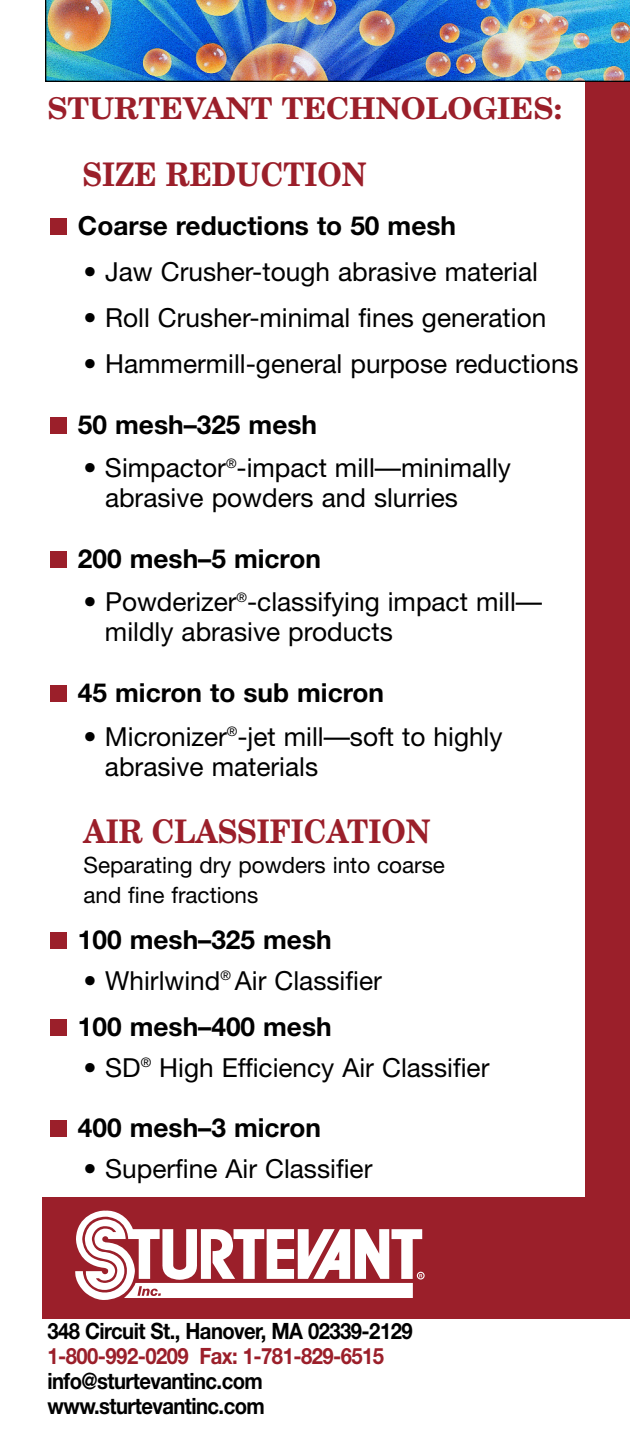
<style>
.page{position:relative;width:630px;height:1440px;background:#fff}
.page>*{position:absolute;margin:0;border:0;box-sizing:border-box;transform-origin:0 0}
.t1{font:700 32.5px "New Century Schlbk";color:#9b1f2a;scale:.9 1}
.t2{font:700 30px "New Century Schlbk";color:#9b1f2a}
.t3{font:26.25px/30px "Helvetica Neue";color:#000}
.t4{font:700 26.25px "Helvetica Neue";color:#000}
.t5{font:700 22.5px/25px "Helvetica Neue";letter-spacing:-.03em;color:#000;scale:.9 1}
.t6{font:22.5px/30px "Helvetica Neue";color:#000}
.t7{font:700 22.5px "Helvetica Neue";letter-spacing:-.03em;color:#9b1f2a;scale:.9 1}
.s1{font-weight:700}
</style>
<div class="page">
<div style="left:585px;top:0;width:45px;height:1305px;background:#9b1f2a"></div>
<div style="left:50px;top:1120px;width:17px;height:17px;background:#9b1f2a"></div>
<div style="left:50px;top:1019px;width:17px;height:17px;background:#9b1f2a"></div>
<div style="left:50px;top:932px;width:17px;height:17px;background:#9b1f2a"></div>
<div style="left:50px;top:685px;width:17px;height:17px;background:#9b1f2a"></div>
<div style="left:50px;top:551px;width:17px;height:17px;background:#9b1f2a"></div>
<div style="left:50px;top:417px;width:17px;height:17px;background:#9b1f2a"></div>
<div style="left:50px;top:218px;width:17px;height:17px;background:#9b1f2a"></div>
<img style="left:45px;top:0;width:585px;height:82px">
<div style="left:42px;top:1197px;width:588px;height:121px;background:#9b1f2a"></div>
<div style="left:417px;top:1272px;width:8px;height:8px;border:1px solid #fff;border-radius:50%"></div>
<svg style="left:75px;top:1210px;width:347px;height:90px"></svg>
<p class="t2" style="left:48px;top:97px;width:516px">STURTEVANT TECHNOLOGIES:</p>
<p class="t1" style="left:83px;top:162px;width:317px">SIZE REDUCTION</p>
<p class="t4" style="left:78px;top:216px;width:380px">Coarse reductions to 50 mesh</p>
<p class="t3" style="left:84px;top:259px;width:456px">• Jaw Crusher-tough abrasive material</p>
<p class="t3" style="left:84px;top:305px;width:464px">• Roll Crusher-minimal fines generation</p>
<p class="t3" style="left:84px;top:351px;width:497px">• Hammermill-general purpose reductions</p>
<p class="t4" style="left:78px;top:415px;width:241px">50 mesh–325 mesh</p>
<p class="t3" style="left:105px;top:455px;width:407px;text-indent:-21px">• Simpactor<sup>®</sup>-impact mill—minimally abrasive powders and slurries</p>
<p class="t4" style="left:78px;top:549px;width:245px">200 mesh–5 micron</p>
<p class="t3" style="left:105px;top:590px;width:439px;text-indent:-21px">• Powderizer<sup>®</sup>-classifying impact mill— mildly abrasive products</p>
<p class="t4" style="left:78px;top:683px;width:308px">45 micron to sub micron</p>
<p class="t3" style="left:105px;top:724px;width:399px;text-indent:-21px">• Micronizer<sup>®</sup>-jet mill—soft to highly abrasive materials</p>
<p class="t1" style="left:84px;top:819px;width:387px">AIR CLASSIFICATION</p>
<p class="t6" style="left:83px;top:852px;width:363px">Separating dry powders into coarse and fine fractions</p>
<p class="t4" style="left:78px;top:930px;width:255px">100 mesh–325 mesh</p>
<p class="t3" style="left:78px;top:960px;width:305px;line-height:46px">• Whirlwind<sup>®</sup> Air Classifier<br><span class="s1">100 mesh–400 mesh</span></p>
<p class="t3" style="left:84px;top:1055px;width:407px">• SD<sup>®</sup> High Efficiency Air Classifier</p>
<p class="t4" style="left:78px;top:1119px;width:245px">400 mesh–3 micron</p>
<p class="t3" style="left:84px;top:1157px;width:290px">• Superfine Air Classifier</p>
<p class="t5" style="left:48px;top:1321px;width:407px">348 Circuit St., Hanover, MA 02339-2129</p>
<p class="t7" style="left:48px;top:1348px;width:376px">1-800-992-0209 Fax: 1-781-829-6515</p>
<p class="t5" style="left:48px;top:1371px;width:243px">info@sturtevantinc.com www.sturtevantinc.com</p>
</div>
